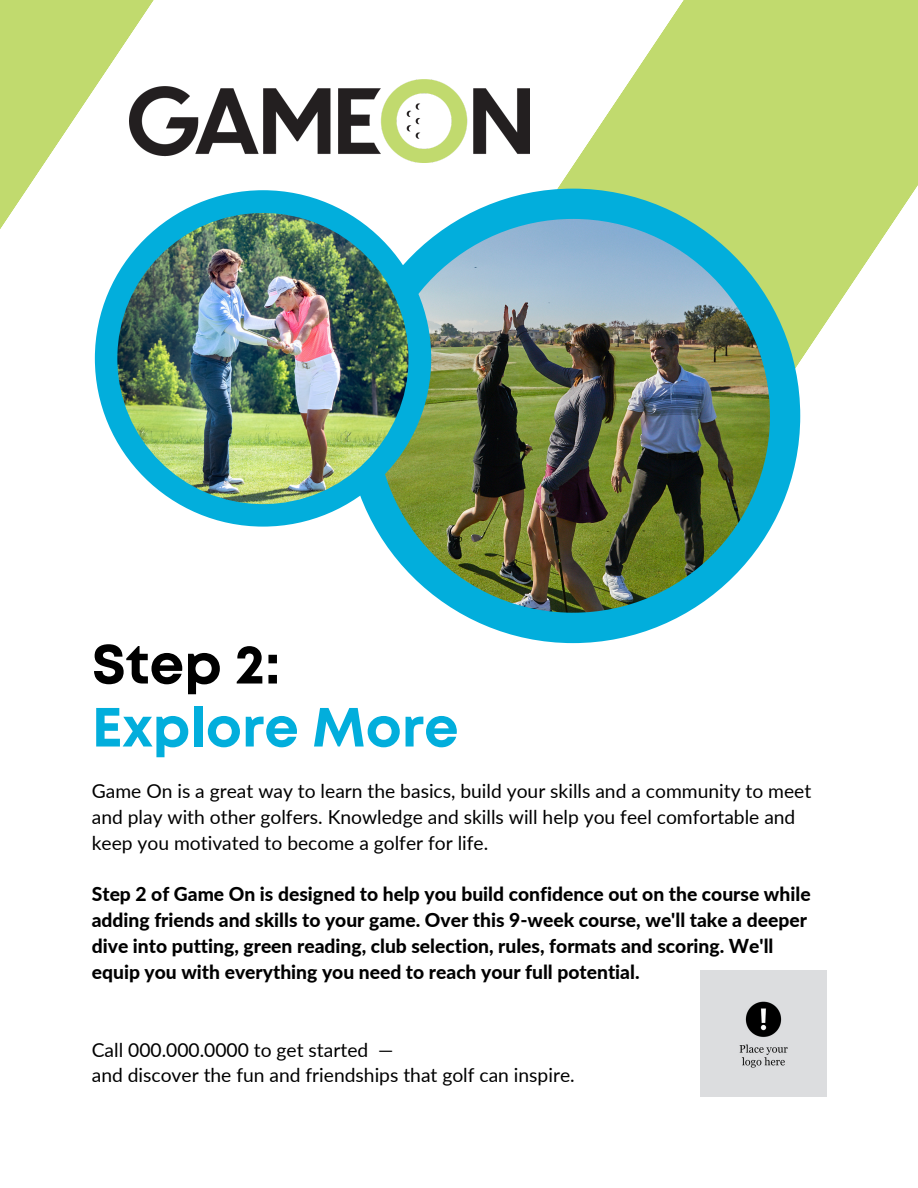
<style>
.page{position:relative;width:918px;height:1188px;background:#fff}
.page>*{position:absolute;margin:0;border:0;box-sizing:border-box;transform-origin:0 0}
.t1{font:700 55.05px "Mont";color:#02aedc}
.t2{font:700 55.05px "Mont";color:#000}
.t3{font:800 19.2px/25.8px "Lato";color:#000}
.t4{font:19.2px/25.8px "Lato";color:#000}
</style>
<div class="page">
<svg style="left:0;top:0;width:154px;height:364px"></svg>
<svg style="left:415px;top:0;width:503px;height:425px;fill:#c1da6e"></svg>
<svg style="left:375px;top:189px;width:425px;height:454px"></svg>
<img style="left:376px;top:219px;width:394px;height:394px;border-radius:50%">
<svg style="left:95px;top:190px;width:336px;height:337px;fill:#02aedc"></svg>
<img style="left:117px;top:213px;width:292px;height:291px;border-radius:50%">
<img style="left:130px;top:80px;width:399px;height:83px">
<img style="left:701px;top:971px;width:125px;height:125px">
<h1 class="t2" style="left:92px;top:644px;width:190px">Step 2:</h1>
<h1 class="t1" style="left:92px;top:707px;width:368px">Explore More</h1>
<p class="t4" style="left:92px;top:777px;width:721px">Game On is a great way to learn the basics, build your skills and a community to meet and play with other golfers. Knowledge and skills will help you feel comfortable and keep you motivated to become a golfer for life.</p>
<p class="t3" style="left:92px;top:881px;width:720px">Step 2 of Game On is designed to help you build confidence out on the course while adding friends and skills to your game. Over this 9-week course, we'll take a deeper dive into putting, green reading, club selection, rules, formats and scoring. We'll equip you with everything you need to reach your full potential.</p>
<p class="t4" style="left:92px;top:1036px;width:484px">Call 000.000.0000 to get started —<br>and discover the fun and friendships that golf can inspire.</p>
</div>
